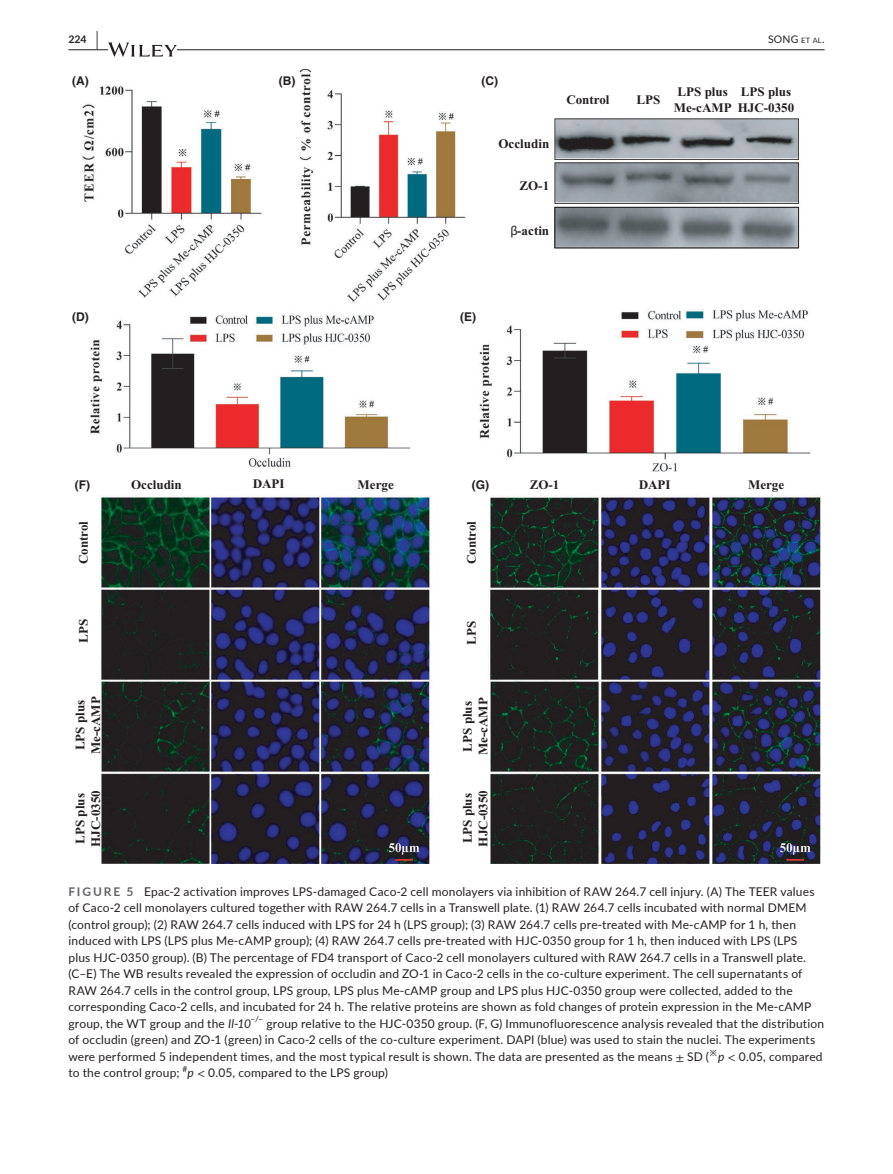
<style>
.page{position:relative;width:893px;height:1174px;background:#fff}
.page>*{position:absolute;margin:0;border:0;box-sizing:border-box;transform-origin:0 0}
.t1{font:700 13.05px/15.6px "Times New Roman";color:#231f20}
.t2{font:12px/16.5px "Lato";letter-spacing:.015em;color:#231f20}
.t3{font:700 12px "Helvetica";color:#231f20}
.t4{font:10.5px "Lato";color:#231f20}
.t5{font:700 10.5px "Lato";color:#231f20}
.s1{font-size:19.5px}
.s2{font-size:7.35px}
.s3{font-family:"Myriad Pro";font-weight:400}
.s4{font-weight:700;color:#636366}
.s5{font-style:italic}
.s6{font-family:"STIX"}
</style>
<div class="page">
<hr style="left:68px;top:49px;width:756px;height:1px;background:#231f20">
<svg style="left:108px;top:42px;width:69px;height:15px"></svg>
<img style="left:82px;top:69px;width:739px;height:794px">
<svg style="left:554px;top:118px;width:245px;height:130px;background:#8c9197"></svg>
<p class="t5" style="left:68px;top:31px;width:31px">224 <span class="s1">|</span></p>
<p class="t4" style="left:768px;top:31px;width:58px">SONG <span class="s2">et al</span>.</p>
<p class="t3" style="left:72px;top:73px;width:18px">(A)</p>
<p class="t3" style="left:279px;top:73px;width:18px">(B)</p>
<p class="t3" style="left:481px;top:73px;width:18px">(C)</p>
<p class="t1" style="left:498px;top:136px;width:52px">Occludin</p>
<p class="t1" style="left:519px;top:178px;width:31px">ZO-1</p>
<p class="t1" style="left:510px;top:223px;width:40px"><span class="s3">β</span>-actin</p>
<p class="t1" style="left:566px;top:92px;width:45px">Control</p>
<p class="t1" style="left:636px;top:92px;width:25px">LPS</p>
<p class="t1" style="left:674px;top:84px;width:60px">LPS plus<br>Me-cAMP</p>
<p class="t1" style="left:738px;top:84px;width:58px">LPS plus<br>HJC-0350</p>
<p class="t3" style="left:72px;top:310px;width:18px">(D)</p>
<p class="t3" style="left:460px;top:310px;width:17px">(E)</p>
<p class="t1" style="left:131px;top:476px;width:52px">Occludin</p>
<p class="t1" style="left:253px;top:476px;width:33px">DAPI</p>
<p class="t1" style="left:358px;top:476px;width:38px">Merge</p>
<p class="t3" style="left:75px;top:478px;width:17px">(F)</p>
<p class="t3" style="left:472px;top:477px;width:19px">(G)</p>
<p class="t1" style="left:76px;top:564px;width:45px;rotate:-90deg">Control</p>
<p class="t1" style="left:76px;top:642px;width:25px;rotate:-90deg">LPS</p>
<p class="t1" style="left:464px;top:564px;width:45px;rotate:-90deg">Control</p>
<p class="t1" style="left:464px;top:645px;width:25px;rotate:-90deg">LPS</p>
<p class="t1" style="left:73px;top:754px;width:60px;rotate:-90deg">LPS plus<br>Me-cAMP</p>
<p class="t1" style="left:460px;top:755px;width:60px;rotate:-90deg">LPS plus<br>Me-cAMP</p>
<p class="t1" style="left:73px;top:846px;width:58px;rotate:-90deg">LPS plus<br>HJC-0350</p>
<p class="t1" style="left:460px;top:846px;width:58px;rotate:-90deg">LPS plus<br>HJC-0350</p>
<p class="t1" style="left:530px;top:476px;width:31px">ZO-1</p>
<p class="t1" style="left:639px;top:476px;width:33px">DAPI</p>
<p class="t1" style="left:748px;top:476px;width:38px">Merge</p>
<p class="t2" style="left:68px;top:882px;width:757px"><span class="s4">FIGURE 5</span> Epac-2 activation improves LPS-damaged Caco-2 cell monolayers via inhibition of RAW 264.7 cell injury. (A) The TEER values of Caco-2 cell monolayers cultured together with RAW 264.7 cells in a Transwell plate. (1) RAW 264.7 cells incubated with normal DMEM (control group); (2) RAW 264.7 cells induced with LPS for 24 h (LPS group); (3) RAW 264.7 cells pre-treated with Me-cAMP for 1 h, then induced with LPS (LPS plus Me-cAMP group); (4) RAW 264.7 cells pre-treated with HJC-0350 group for 1 h, then induced with LPS (LPS<br>plus HJC-0350 group). (B) The percentage of FD4 transport of Caco-2 cell monolayers cultured with RAW 264.7 cells in a Transwell plate. (C–E) The WB results revealed the expression of occludin and ZO-1 in Caco-2 cells in the co-culture experiment. The cell supernatants of RAW 264.7 cells in the control group, LPS group, LPS plus Me-cAMP group and LPS plus HJC-0350 group were collected, added to the corresponding Caco-2 cells, and incubated for 24 h. The relative proteins are shown as fold changes of protein expression in the Me-cAMP group, the WT group and the <span class="s5">Il</span>-<span class="s5">10</span><sup>−/−</sup> group relative to the HJC-0350 group. (F, G) Immunofluorescence analysis revealed that the distribution of occludin (green) and ZO-1 (green) in Caco-2 cells of the co-culture experiment. DAPI (blue) was used to stain the nuclei. The experiments were performed 5 independent times, and the most typical result is shown. The data are presented as the means <span class="s6">±</span> SD (<sup>※</sup><span class="s5">p</span> <span class="s6">&lt;</span> 0.05, compared to the control group; <sup>#</sup><span class="s5">p</span> <span class="s6">&lt;</span> 0.05, compared to the LPS group)</p>
</div>
